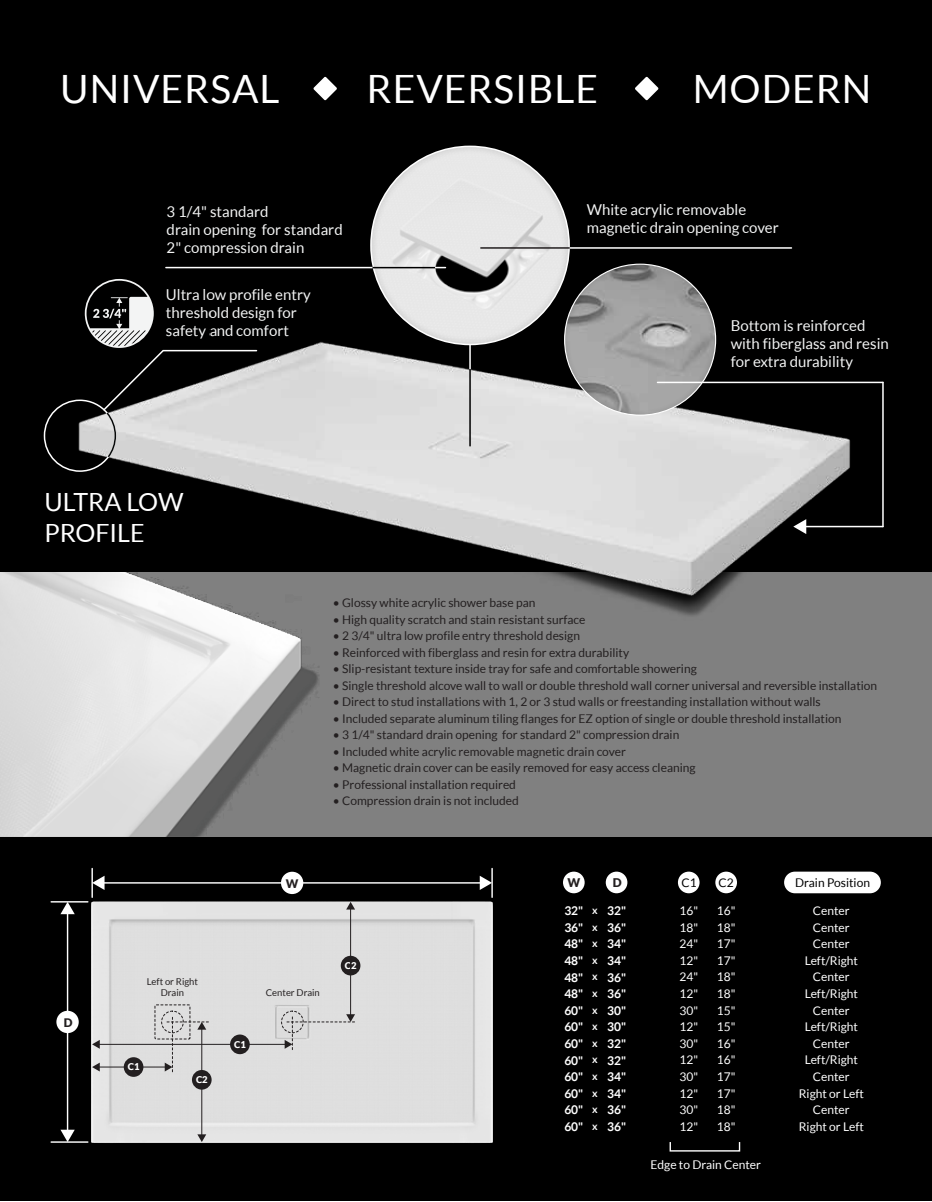
<style>
.page{position:relative;width:932px;height:1202px;background:#fff}
.page>*{position:absolute;margin:0;border:0;box-sizing:border-box;transform-origin:0 0}
.t1{font:39px "Lato";letter-spacing:.025em;color:#fff}
.t2{font:25.05px/30px "Lato";color:#fff}
.t3{font:15px/18px "Lato";color:#f3f4f4}
.t4{font:12px "Lato";color:#231f20}
.t5{font:12px/16.6px "Lato";color:#fff;text-align:justify}
.t6{font:700 12px/16.6px "Lato";color:#fff;text-align:justify}
.t7{font:12px "Lato";color:#000}
.t8{font:900 12px "Lato";color:#231f20}
.t9{font:900 11.85px "Lato";color:#231f20}
.t10{font:700 10.35px/16.6px "Lato";color:#fff;text-align:justify}
.t11{font:9.45px/11.4px "Lato";color:#231f20;text-align:center}
.t12{font:900 9.45px "Lato";color:#fff}
</style>
<div class="page">
<div style="left:0;top:836px;width:932px;height:365px;background:#000"></div>
<div style="left:0;top:571px;width:932px;height:265px;background:#808080"></div>
<img style="left:0;top:571px;width:319px;height:265px">
<div style="left:0;top:0;width:932px;height:571px;background:#000"></div>
<svg style="left:313px;top:77px;width:24px;height:23px"></svg>
<svg style="left:635px;top:77px;width:23px;height:23px"></svg>
<img style="left:315px;top:405px;width:590px;height:253px">
<img style="left:77px;top:340px;width:774px;height:255px">
<hr style="left:469px;top:369px;width:2px;height:77px;background:#000">
<svg style="left:43px;top:279px;width:215px;height:193px"></svg>
<hr style="left:469px;top:344px;width:2px;height:25px;background:#fff">
<svg style="left:564px;top:264px;width:151px;height:151px;background:#9f9f9f"></svg>
<hr style="left:166px;top:267px;width:206px;height:1px;background:#fff">
<hr style="left:569px;top:247px;width:222px;height:2px;background:#fff">
<svg style="left:371px;top:146px;width:198px;height:198px"></svg>
<hr style="left:480px;top:247px;width:89px;height:2px;background:#231f20">
<hr style="left:657px;top:382px;width:226px;height:1px;background:#fff">
<hr style="left:882px;top:382px;width:1px;height:144px;background:#fff">
<hr style="left:804px;top:526px;width:79px;height:1px;background:#fff">
<svg style="left:793px;top:519px;width:13px;height:15px"></svg>
<div style="left:563px;top:871px;width:21px;height:22px;background:#fff;border-radius:50%"></div>
<div style="left:605px;top:871px;width:22px;height:22px;background:#fff;border-radius:50%"></div>
<div style="left:784px;top:871px;width:96px;height:22px;background:#fff;border-radius:11px"></div>
<div style="left:678px;top:871px;width:21px;height:22px;background:#fff;border-radius:50%"></div>
<div style="left:715px;top:871px;width:22px;height:22px;background:#fff;border-radius:50%"></div>
<div style="left:669px;top:1141px;width:71px;height:10px;border:1px solid #fff"></div>
<hr style="left:51px;top:1141px;width:37px;height:1px;background:#fff">
<img style="left:84px;top:875px;width:409px;height:268px">
<hr style="left:51px;top:901px;width:37px;height:1px;background:#fff">
<hr style="left:91px;top:868px;width:2px;height:29px;background:#fff">
<hr style="left:491px;top:868px;width:2px;height:29px;background:#fff">
<hr style="left:102px;top:882px;width:380px;height:1px;background:#fff">
<svg style="left:92px;top:875px;width:12px;height:15px"></svg>
<svg style="left:479px;top:875px;width:13px;height:15px"></svg>
<hr style="left:67px;top:912px;width:1px;height:219px;background:#fff">
<svg style="left:60px;top:901px;width:15px;height:13px"></svg>
<svg style="left:60px;top:1129px;width:15px;height:13px"></svg>
<div style="left:281px;top:871px;width:22px;height:23px;background:#fff;border-radius:50%"></div>
<div style="left:56px;top:1010px;width:23px;height:23px;background:#fff;border-radius:50%"></div>
<div style="left:155px;top:1004px;width:35px;height:35px;border:1px dashed #231f20"></div>
<hr style="left:98px;top:1066px;width:68px;height:1px;background:#231f20">
<svg style="left:92px;top:1062px;width:8px;height:9px"></svg>
<div style="left:281px;top:1010px;width:22px;height:23px;border:1px dashed #231f20;border-radius:50%"></div>
<div style="left:161px;top:1010px;width:22px;height:23px;border:1px dashed #231f20;border-radius:50%"></div>
<hr style="left:201px;top:1028px;width:1px;height:107px;background:#231f20">
<svg style="left:165px;top:1016px;width:44px;height:55px;background:#cac9c9"></svg>
<svg style="left:197px;top:1134px;width:9px;height:8px"></svg>
<div style="left:192px;top:1070px;width:20px;height:19px;background:#231f20;border-radius:50%"></div>
<div style="left:124px;top:1057px;width:19px;height:19px;background:#231f20;border-radius:50%"></div>
<div style="left:341px;top:955px;width:19px;height:20px;background:#231f20;border-radius:50%"></div>
<hr style="left:98px;top:1043px;width:188px;height:1px;background:#231f20">
<svg style="left:92px;top:1039px;width:8px;height:9px"></svg>
<div style="left:230px;top:1034px;width:20px;height:20px;background:#231f20;border-radius:50%"></div>
<hr style="left:350px;top:908px;width:1px;height:107px;background:#231f20">
<svg style="left:346px;top:901px;width:9px;height:8px"></svg>
<svg style="left:285px;top:1014px;width:71px;height:35px;background:#d1d1d1"></svg>
<h1 class="t1" style="left:60px;top:67px;width:221px">UNIVERSAL</h1>
<h1 class="t1" style="left:366px;top:67px;width:233px">REVERSIBLE</h1>
<h1 class="t1" style="left:692px;top:67px;width:180px">MODERN</h1>
<p class="t3" style="left:167px;top:202px;width:177px">3 1/4" standard<br>drain opening for standard<br>2" compression drain</p>
<p class="t3" style="left:166px;top:285px;width:146px">Ultra low profile entry threshold design for safety and comfort</p>
<h2 class="t2" style="left:44px;top:487px;width:141px">ULTRA LOW<br>PROFILE</h2>
<p class="t3" style="left:587px;top:200px;width:193px">White acrylic removable magnetic drain opening cover</p>
<p class="t3" style="left:730px;top:316px;width:160px">Bottom is reinforced with fiberglass and resin for extra durability</p>
<p class="t9" style="left:64px;top:1015px;width:10px">D</p>
<p class="t4" style="left:333px;top:596px;width:204px">• Glossy white acrylic shower base pan</p>
<p class="t4" style="left:333px;top:612px;width:254px">• High quality scratch and stain resistant surface</p>
<p class="t4" style="left:333px;top:629px;width:249px">• 2 3/4" ultra low profile entry threshold design</p>
<p class="t4" style="left:333px;top:645px;width:298px">• Reinforced with fiberglass and resin for extra durability</p>
<p class="t4" style="left:333px;top:662px;width:365px">• Slip-resistant texture inside tray for safe and comfortable showering</p>
<p class="t4" style="left:333px;top:678px;width:546px">• Single threshold alcove wall to wall or double threshold wall corner universal and reversible installation</p>
<p class="t4" style="left:333px;top:695px;width:489px">• Direct to stud installations with 1, 2 or 3 stud walls or freestanding installation without walls</p>
<p class="t4" style="left:333px;top:711px;width:510px">• Included separate aluminum tiling flanges for EZ option of single or double threshold installation</p>
<p class="t4" style="left:333px;top:728px;width:348px">• 3 1/4" standard drain opening for standard 2" compression drain</p>
<p class="t4" style="left:333px;top:744px;width:294px">• Included white acrylic removable magnetic drain cover</p>
<p class="t4" style="left:333px;top:761px;width:364px">• Magnetic drain cover can be easily removed for easy access cleaning</p>
<p class="t4" style="left:333px;top:777px;width:185px">• Professional installation required</p>
<p class="t4" style="left:333px;top:794px;width:187px">• Compression drain is not included</p>
<p class="t9" style="left:286px;top:876px;width:14px">W</p>
<p class="t11" style="left:147px;top:975px;width:53px">Left or Right<br>Drain</p>
<p class="t11" style="left:266px;top:987px;width:55px">Center Drain</p>
<p class="t12" style="left:128px;top:1061px;width:13px">C1</p>
<p class="t12" style="left:196px;top:1074px;width:13px">C2</p>
<p class="t12" style="left:234px;top:1038px;width:13px">C1</p>
<p class="t12" style="left:345px;top:960px;width:13px">C2</p>
<p class="t8" style="left:567px;top:875px;width:14px">W</p>
<p class="t6" style="left:564px;top:902px;width:20px">32" 36" 48" 48" 48" 48" 60" 60" 60" 60" 60" 60" 60" 60"</p>
<p class="t10" style="left:592px;top:901px;width:7px">x x x x x x x x x x x x x x</p>
<p class="t8" style="left:612px;top:875px;width:10px">D</p>
<p class="t6" style="left:607px;top:902px;width:20px">32" 36" 34" 34" 36" 36" 30" 30" 32" 32" 34" 34" 36" 36"</p>
<p class="t7" style="left:681px;top:876px;width:17px">C1</p>
<p class="t5" style="left:679px;top:902px;width:20px">16" 18" 24" 12" 24" 12" 30" 12" 30" 12" 30" 12" 30" 12"</p>
<p class="t7" style="left:718px;top:876px;width:17px">C2</p>
<p class="t5" style="left:716px;top:902px;width:20px">16" 18" 17" 17" 18" 18" 15" 15" 16" 16" 17" 17" 18" 18"</p>
<p class="t5" style="left:650px;top:1156px;width:112px">Edge to Drain Center</p>
<p class="t7" style="left:795px;top:876px;width:76px">Drain Position</p>
<p class="t5" style="left:798px;top:902px;width:66px;text-align:center">Center<br>Center<br>Center<br>Left/Right<br>Center<br>Left/Right<br>Center<br>Left/Right<br>Center<br>Left/Right<br>Center<br>Right or Left<br>Center<br>Right or Left</p>
</div>
